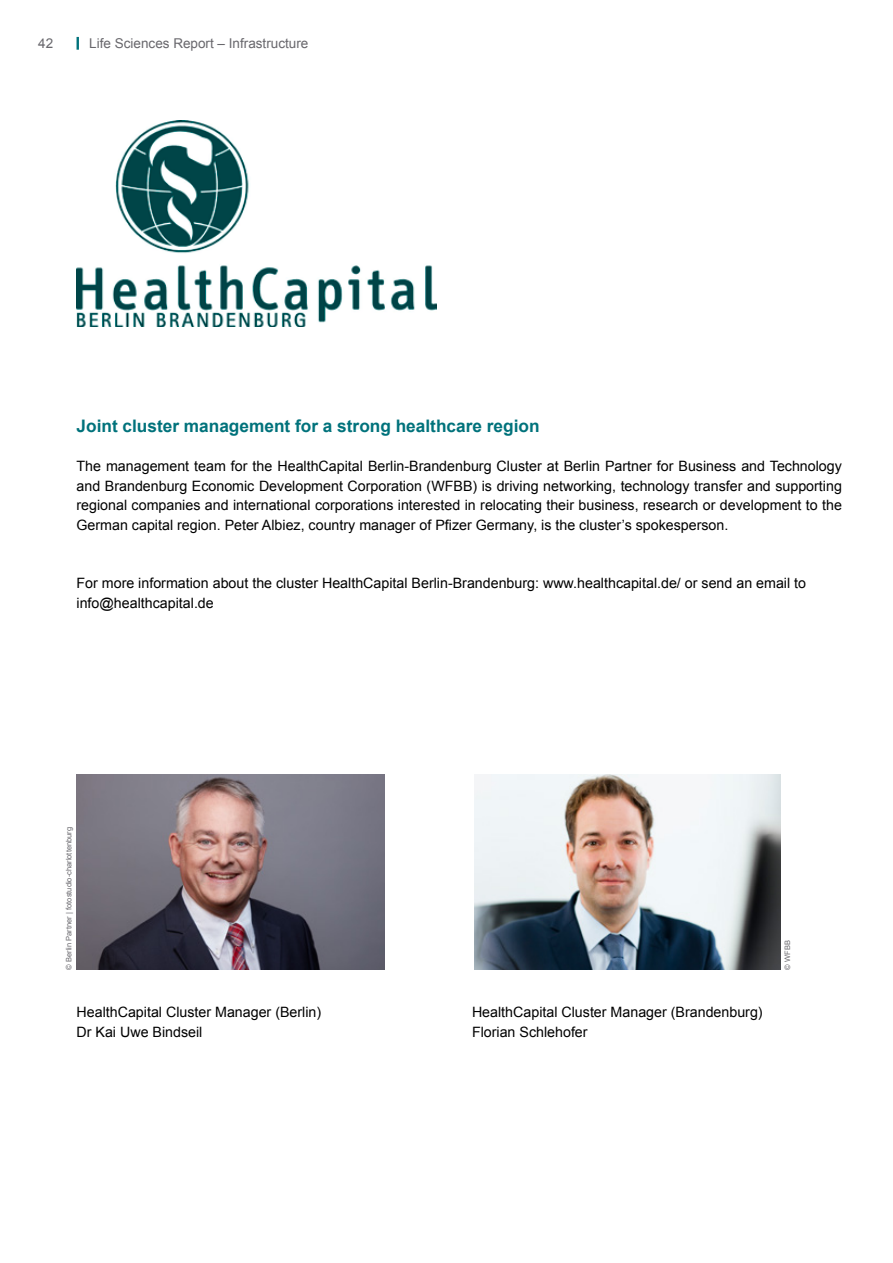
<style>
.page{position:relative;width:893px;height:1263px;background:#fff}
.page>*{position:absolute;margin:0;border:0;box-sizing:border-box;transform-origin:0 0}
.t1{font:700 17.25px "Arial";color:#00727b}
.t2{font:14.25px/19.5px "Arial";color:#000}
.t3{font:13.5px "Arial";color:#68676c}
.t4{font:7.5px "Arial";color:#68676c}
</style>
<div class="page">
<svg style="left:77px;top:37px;width:2px;height:13px"></svg>
<img style="left:474px;top:774px;width:306px;height:195px">
<img style="left:77px;top:774px;width:308px;height:195px">
<img style="left:77px;top:120px;width:359px;height:206px">
<p class="t3" style="left:38px;top:35px;width:17px">42</p>
<p class="t3" style="left:89px;top:35px;width:221px">Life Sciences Report – Infrastructure</p>
<p class="t1" style="left:77px;top:415px;width:464px">Joint cluster management for a strong healthcare region</p>
<p class="t2" style="left:77px;top:457px;width:767px;text-align:justify">The management team for the HealthCapital Berlin-Brandenburg Cluster at Berlin Partner for Business and Technology and Brandenburg Economic Development Corporation (WFBB) is driving networking, technology transfer and supporting regional companies and international corporations interested in relocating their business, research or development to the German capital region. Peter Albiez, country manager of Pfizer Germany, is the cluster’s spokesperson.</p>
<p class="t2" style="left:77px;top:574px;width:731px">For more information about the cluster HealthCapital Berlin-Brandenburg: www.healthcapital.de/ or send an email to info@healthcapital.de</p>
<p class="t4" style="left:64px;top:969px;width:144px;rotate:-90deg">© Berlin Partner | fotostudio-charlottenburg</p>
<p class="t2" style="left:77px;top:1003px;width:246px">HealthCapital Cluster Manager (Berlin)<br>Dr Kai Uwe Bindseil</p>
<p class="t2" style="left:472px;top:1003px;width:292px">HealthCapital Cluster Manager (Brandenburg)<br>Florian Schlehofer</p>
<p class="t4" style="left:782px;top:969px;width:31px;rotate:-90deg">© WFBB</p>
</div>
